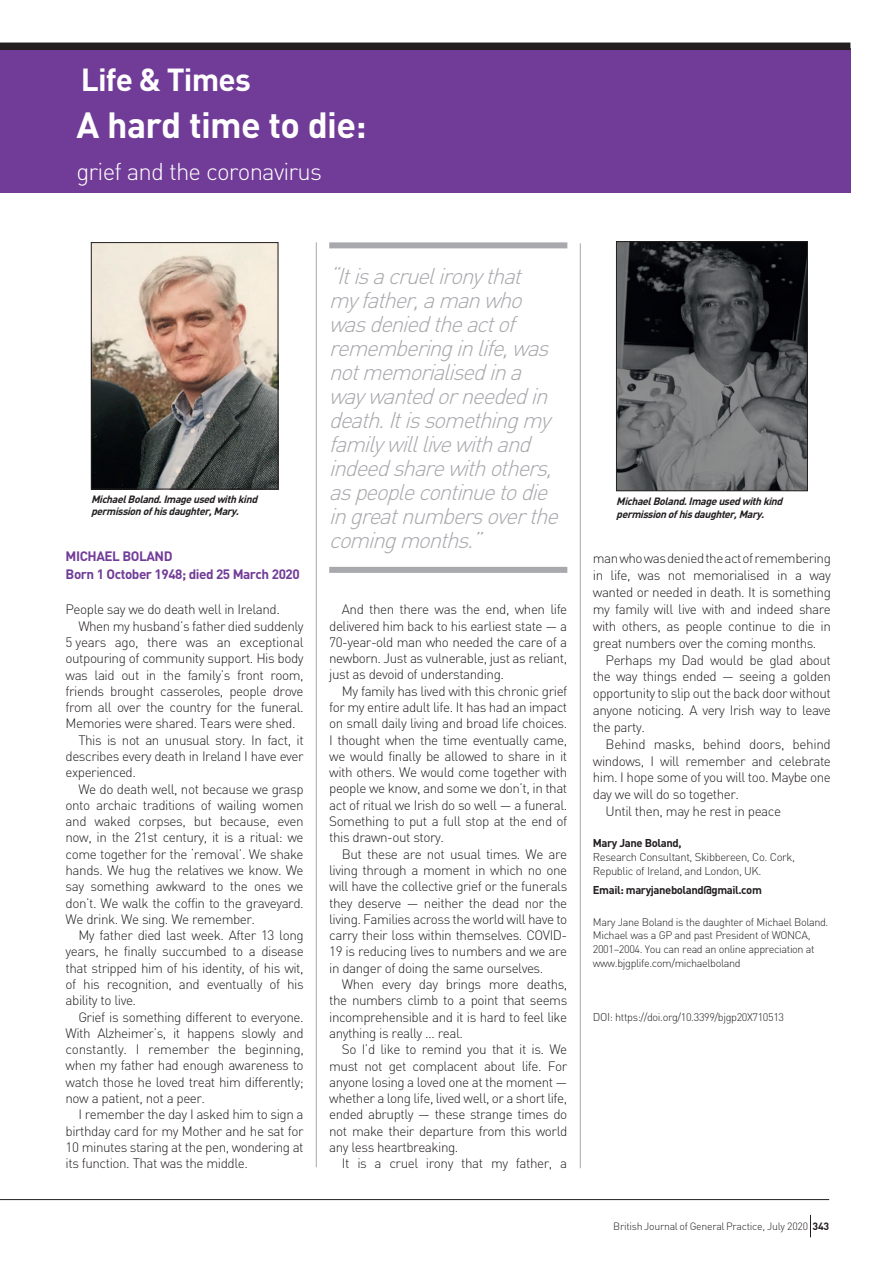
<style>
.page{position:relative;width:893px;height:1263px;background:#fff}
.page>*{position:absolute;margin:0;border:0;box-sizing:border-box;transform-origin:0 0}
.t1{font:700 36px "DIN";letter-spacing:-.02em;color:#fff}
.t2{font:700 31.5px "DIN";letter-spacing:-.025em;color:#fff}
.t3{font:300 24px "DIN";letter-spacing:-.035em;color:#fff}
.t4{font:italic 300 22.5px/24px "DIN";color:#a8a9ad}
.t5{font:300 13.5px/16.4px "DIN";letter-spacing:-.035em;color:#231f20;text-align:justify}
.t6{font:700 13.5px/18px "DIN";letter-spacing:-.035em;color:#713c98}
.t7{font:300 11.25px/14.1px "DIN";letter-spacing:-.035em;color:#231f20}
.t8{font:700 11.25px "DIN";letter-spacing:-.035em;color:#231f20}
.t9{font:300 10.8px/13.6px "DIN";letter-spacing:-.035em;color:#231f20}
.t10{font:italic 700 10.5px/12.6px "DIN";color:#231f20}
.t11{font:300 10.5px "DIN";letter-spacing:-.025em;color:#231f20}
.s1{font-size:11.25px}
.s2{font-weight:700}
</style>
<div class="page">
<div style="left:0;top:49px;width:850px;height:144px;background:#713c98"></div>
<div style="left:0;top:43px;width:850px;height:7px;background:#231f20"></div>
<hr style="left:580px;top:243px;width:1px;height:925px;background:#a8a9ad">
<hr style="left:316px;top:242px;width:1px;height:925px;background:#a8a9ad">
<img style="left:93px;top:244px;width:183px;height:243px">
<div style="left:91px;top:242px;width:187px;height:247px;border:1px solid #231f20"></div>
<div style="left:329px;top:242px;width:238px;height:6px;background:#a8a9ad"></div>
<div style="left:329px;top:567px;width:238px;height:6px;background:#a8a9ad"></div>
<hr style="left:0;top:1199px;width:829px;height:1px;background:#231f20">
<svg style="left:810px;top:1215px;width:1px;height:22px"></svg>
<img style="left:618px;top:243px;width:188px;height:246px">
<div style="left:616px;top:241px;width:192px;height:250px;border:1px solid #231f20"></div>
<h2 class="t2" style="left:81px;top:59px;width:172px">Life &amp; Times</h2>
<h1 class="t1" style="left:77px;top:101px;width:292px">A hard time to die:</h1>
<h3 class="t3" style="left:77px;top:157px;width:247px">grief and the coronavirus</h3>
<p class="t10" style="left:91px;top:492px;width:171px">MichaelBoland.Imageusedwithkind permissionofhisdaughter,Mary.</p>
<p class="t6" style="left:66px;top:546px;width:236px">MICHAEL BOLAND<br>Born 1 October 1948; died 25 March 2020</p>
<p class="t5" style="left:66px;top:601px;width:216px">People say we do death well in Ireland.</p>
<p class="t5" style="left:78px;top:617px;width:227px">When my husband’s father died suddenly</p>
<p class="t5" style="left:66px;top:634px;width:240px">5 years ago, there was an exceptional</p>
<p class="t5" style="left:66px;top:650px;width:240px">outpouring of community support. His body</p>
<p class="t5" style="left:66px;top:666px;width:240px">was laid out in the family’s front room,</p>
<p class="t5" style="left:66px;top:683px;width:240px">friends brought casseroles, people drove</p>
<p class="t5" style="left:66px;top:699px;width:240px">from all over the country for the funeral.</p>
<p class="t5" style="left:66px;top:715px;width:232px">Memories were shared. Tears were shed.</p>
<p class="t5" style="left:78px;top:731px;width:227px">This is not an unusual story. In fact, it</p>
<p class="t5" style="left:66px;top:748px;width:240px">describes every death in Ireland I have ever</p>
<p class="t5" style="left:66px;top:764px;width:72px">experienced.</p>
<p class="t5" style="left:78px;top:780px;width:227px">We do death well, not because we grasp</p>
<p class="t5" style="left:66px;top:797px;width:240px">onto archaic traditions of wailing women</p>
<p class="t5" style="left:66px;top:813px;width:239px">and waked corpses, but because, even</p>
<p class="t5" style="left:66px;top:829px;width:240px">now, in the 21st century, it is a ritual: we</p>
<p class="t5" style="left:66px;top:845px;width:240px">come together for the ‘removal’. We shake</p>
<p class="t5" style="left:66px;top:862px;width:240px">hands. We hug the relatives we know. We</p>
<p class="t5" style="left:66px;top:878px;width:240px">say something awkward to the ones we</p>
<p class="t5" style="left:66px;top:894px;width:240px">don’t. We walk the coffin to the graveyard.</p>
<p class="t5" style="left:66px;top:911px;width:191px">We drink. We sing. We remember.</p>
<p class="t5" style="left:78px;top:927px;width:227px">My father died last week. After 13 long</p>
<p class="t5" style="left:66px;top:943px;width:240px">years, he finally succumbed to a disease</p>
<p class="t5" style="left:66px;top:959px;width:240px">that stripped him of his identity, of his wit,</p>
<p class="t5" style="left:66px;top:976px;width:240px">of his recognition, and eventually of his</p>
<p class="t5" style="left:66px;top:992px;width:72px">ability to live.</p>
<p class="t5" style="left:78px;top:1008px;width:227px">Grief is something different to everyone.</p>
<p class="t5" style="left:66px;top:1025px;width:240px">With Alzheimer’s, it happens slowly and</p>
<p class="t5" style="left:66px;top:1041px;width:240px">constantly. I remember the beginning,</p>
<p class="t5" style="left:66px;top:1057px;width:240px">when my father had enough awareness to</p>
<p class="t5" style="left:66px;top:1073px;width:240px">watch those he loved treat him differently;</p>
<p class="t5" style="left:66px;top:1090px;width:141px">now a patient, not a peer.</p>
<p class="t5" style="left:78px;top:1106px;width:227px">I remember the day I asked him to sign a</p>
<p class="t5" style="left:66px;top:1122px;width:240px">birthday card for my Mother and he sat for</p>
<p class="t5" style="left:66px;top:1138px;width:240px">10 minutes staring at the pen, wondering at</p>
<p class="t5" style="left:66px;top:1155px;width:184px">its function. That was the middle.</p>
<p class="t4" style="left:329px;top:263px;width:238px">“Itisacruelironythat myfather,amanwho wasdeniedtheactof rememberinginlife,was notmemorialisedina waywantedorneededin death.Itissomethingmy familywilllivewithand indeedsharewithothers, aspeoplecontinuetodie ingreatnumbersoverthe comingmonths.”</p>
<p class="t5" style="left:329px;top:601px;width:240px;text-indent:13px">And then there was the end, when life delivered him back to his earliest state — a 70-year-old man who needed the care of a newborn. Just as vulnerable, just as reliant, just as devoid of understanding.</p>
<p class="t5" style="left:329px;top:682px;width:240px;text-indent:13px">My family has lived with this chronic grief for my entire adult life. It has had an impact on small daily living and broad life choices.<br>I thought when the time eventually came, we would finally be allowed to share in it with others. We would come together with people we know, and some we don’t, in that act of ritual we Irish do so well — a funeral.<br>Something to put a full stop at the end of this drawn-out story.</p>
<p class="t5" style="left:329px;top:845px;width:240px;text-indent:13px">But these are not usual times. We are living through a moment in which no one will have the collective grief or the funerals they deserve — neither the dead nor the living. Families across the world will have to carry their loss within themselves. COVID-19 is reducing lives to numbers and we are in danger of doing the same ourselves.</p>
<p class="t5" style="left:329px;top:976px;width:240px;text-indent:13px">When every day brings more deaths, the numbers climb to a point that seems incomprehensible and it is hard to feel like anything is really … real.</p>
<p class="t5" style="left:329px;top:1041px;width:240px;text-indent:13px">So I’d like to remind you that it is. We must not get complacent about life. For anyone losing a loved one at the moment — whether a long life, lived well, or a short life, ended abruptly — these strange times do not make their departure from this world any less heartbreaking.</p>
<p class="t5" style="left:342px;top:1155px;width:227px">It is a cruel irony that my father, a</p>
<p class="t10" style="left:616px;top:495px;width:171px">MichaelBoland.Imageusedwithkind permissionofhisdaughter,Mary.</p>
<p class="t5" style="left:593px;top:550px;width:240px;line-height:16.8px">man who was denied the act of remembering in life, was not memorialised in a way wanted or needed in death. It is something my family will live with and indeed share with others, as people continue to die in great numbers over the coming months.</p>
<p class="t5" style="left:593px;top:651px;width:240px;line-height:16.8px;text-indent:13px">Perhaps my Dad would be glad about the way things ended — seeing a golden opportunity to slip out the back door without anyone noticing. A very Irish way to leave the party.</p>
<p class="t5" style="left:606px;top:736px;width:227px">Behind masks, behind doors, behind</p>
<p class="t5" style="left:593px;top:752px;width:240px">windows, I will remember and celebrate</p>
<p class="t5" style="left:593px;top:769px;width:240px">him. I hope some of you will too. Maybe one</p>
<p class="t5" style="left:593px;top:786px;width:148px">day we will do so together.</p>
<p class="t5" style="left:606px;top:803px;width:177px">Until then, may he rest in peace</p>
<p class="t8" style="left:593px;top:836px;width:90px">Mary Jane Boland,</p>
<p class="t7" style="left:593px;top:850px;width:204px">Research Consultant, Skibbereen, Co. Cork,<br>Republic of Ireland, and London, UK.</p>
<p class="t8" style="left:593px;top:882px;width:170px">Email: maryjaneboland@gmail.com</p>
<p class="t9" style="left:593px;top:915px;width:237px">Mary Jane Boland is the daughter of Michael Boland.<br>Michael was a GP and past President of WONCA, 2001–2004. You can read an online appreciation at www.bjgplife.com/michaelboland</p>
<p class="t9" style="left:593px;top:1010px;width:193px"><span class="s1">DOI</span>: https://doi.org/10.3399/bjgp20X710513</p>
<p class="t11" style="left:613px;top:1219px;width:217px">British Journal of General Practice, July 2020 <span class="s2">343</span></p>
</div>
